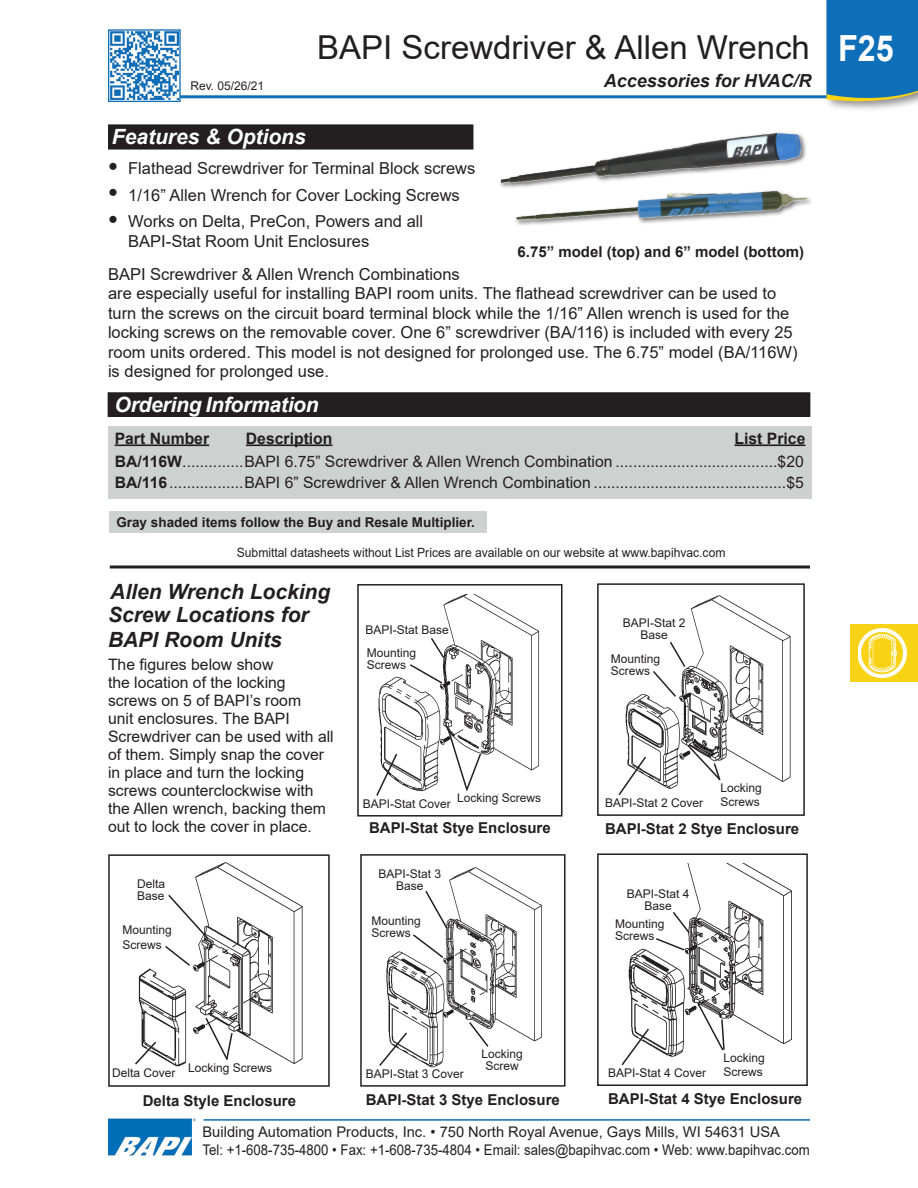
<style>
.page{position:relative;width:918px;height:1188px;background:#fff}
.page>*{position:absolute;margin:0;border:0;box-sizing:border-box;transform-origin:0 0}
.Sub_Section_Title{font:33px "Arial";color:#231f20}
.Subhead{font:italic 700 21px/22.5px "Arial";color:#231f20}
.Bodyhead{font:italic 700 21px "Arial";letter-spacing:-.01em;color:#fff}
.Subhead-2{font:italic 700 21px "Arial";color:#fff}
.t1{font:italic 700 18px "Arial";color:#231f20}
.t2{font:16.5px/19.5px "Arial";color:#231f20}
.t3{font:15.75px/18px "Arial";color:#231f20}
.t4{font:700 15.75px "Arial";color:#231f20}
.Pict_Title{font:700 15px "Arial";color:#231f20}
.t5{font:14.7px/18px "Arial";color:#231f20}
.Body_text{font:700 13.5px "Arial";color:#231f20}
.t6{font:12.75px "Arial";color:#231f20;scale:.95 1}
.Body_text-2{font:12px/12px "Arial";color:#231f20;text-align:center}
.s1{font-weight:700;font-size:36px;color:#fff}
.s2{font-weight:700}
</style>
<div class="page">
<hr style="left:124px;top:95px;width:764px;height:3px;background:#0e6eb8">
<img style="left:110px;top:32px;width:69px;height:68px">
<div style="left:108px;top:29px;width:73px;height:73px;border:1px solid #0e6eb8"></div>
<div style="left:823px;top:0;width:95px;height:112px;background:#231f20;opacity:.5"></div>
<svg style="left:826px;top:0;width:92px;height:106px;background:#2277b4"></svg>
<hr style="left:204px;top:1119px;width:606px;height:2px;background:#0e6eb8">
<img style="left:108px;top:1118px;width:87px;height:38px">
<div style="left:850px;top:625px;width:68px;height:57px;background:#f8d215"></div>
<img style="left:859px;top:629px;width:48px;height:48px">
<div style="left:109px;top:125px;width:364px;height:24px;background:#231f20"></div>
<div style="left:108px;top:124px;width:365px;height:26px;border:2px solid #231f20"></div>
<div style="left:357px;top:584px;width:206px;height:233px;border:2px solid #231f20"></div>
<img style="left:378px;top:594px;width:162px;height:201px">
<svg style="left:408px;top:636px;width:38px;height:49px"></svg>
<svg style="left:376px;top:752px;width:23px;height:44px"></svg>
<svg style="left:446px;top:727px;width:36px;height:65px"></svg>
<img style="left:138px;top:862px;width:165px;height:205px">
<div style="left:108px;top:854px;width:222px;height:233px;border:2px solid #231f20"></div>
<svg style="left:135px;top:1040px;width:23px;height:26px"></svg>
<svg style="left:204px;top:1016px;width:30px;height:46px"></svg>
<div style="left:498px;top:131px;width:316px;height:96px;background:#231f20;opacity:.65"></div>
<img style="left:597px;top:134px;width:172px;height:28px">
<div style="left:597px;top:583px;width:208px;height:233px;border:2px solid #231f20"></div>
<img style="left:625px;top:595px;width:166px;height:194px">
<svg style="left:651px;top:640px;width:36px;height:58px"></svg>
<svg style="left:618px;top:755px;width:30px;height:40px"></svg>
<svg style="left:686px;top:743px;width:36px;height:39px"></svg>
<hr style="left:110px;top:566px;width:700px;height:2px;background:#231f20">
<div style="left:360px;top:854px;width:206px;height:233px;border:2px solid #231f20"></div>
<img style="left:386px;top:867px;width:156px;height:201px">
<svg style="left:411px;top:889px;width:38px;height:70px"></svg>
<svg style="left:379px;top:1031px;width:30px;height:37px"></svg>
<svg style="left:468px;top:1020px;width:22px;height:28px"></svg>
<div style="left:597px;top:853px;width:211px;height:233px;border:2px solid #231f20"></div>
<img style="left:628px;top:863px;width:164px;height:194px">
<svg style="left:654px;top:910px;width:37px;height:42px"></svg>
<svg style="left:621px;top:1027px;width:30px;height:39px"></svg>
<svg style="left:696px;top:1001px;width:30px;height:51px"></svg>
<svg style="left:163px;top:893px;width:47px;height:74px"></svg>
<div style="left:108px;top:393px;width:702px;height:23px;background:#231f20"></div>
<div style="left:108px;top:392px;width:702px;height:25px;border:2px solid #231f20"></div>
<div style="left:108px;top:426px;width:704px;height:73px;background:#cdd2d0"></div>
<hr style="left:115px;top:444px;width:94px;height:2px;background:#231f20">
<hr style="left:246px;top:444px;width:87px;height:2px;background:#231f20">
<hr style="left:735px;top:444px;width:70px;height:2px;background:#231f20">
<div style="left:109px;top:511px;width:377px;height:22px;background:#cdd2d0"></div>
<p class="Body_text-2" style="left:190px;top:80px;width:75px">Rev. 05/26/21</p>
<p class="Sub_Section_Title" style="left:317px;top:24px;width:578px">BAPI Screwdriver &amp; Allen Wrench <span class="s1">F25</span></p>
<p class="t1" style="left:604px;top:69px;width:209px">Accessories for HVAC/R</p>
<p class="Subhead-2" style="left:112px;top:122px;width:195px">Features &amp; Options</p>
<p class="t2" style="left:108px;top:159px;width:369px">● Flathead Screwdriver for Terminal Block screws</p>
<p class="t2" style="left:108px;top:185px;width:353px">● 1/16” Allen Wrench for Cover Locking Screws</p>
<p class="t2" style="left:128px;top:212px;width:296px;text-indent:-20px">● Works on Delta, PreCon, Powers and all<br>BAPI-Stat Room Unit Enclosures</p>
<p class="t2" style="left:108px;top:264px;width:691px">BAPI Screwdriver &amp; Allen Wrench Combinations<br>are especially useful for installing BAPI room units. The flathead screwdriver can be used to turn the screws on the circuit board terminal block while the 1/16” Allen wrench is used for the locking screws on the removable cover. One 6” screwdriver (BA/116) is included with every 25 room units ordered. This model is not designed for prolonged use. The 6.75” model (BA/116W) is designed for prolonged use.</p>
<p class="Pict_Title" style="left:518px;top:241px;width:288px">6.75” model (top) and 6” model (bottom)</p>
<p class="Bodyhead" style="left:115px;top:390px;width:206px">Ordering Information</p>
<p class="t4" style="left:115px;top:427px;width:96px">Part Number</p>
<p class="t4" style="left:246px;top:427px;width:88px">Description</p>
<p class="t4" style="left:735px;top:427px;width:72px">List Price</p>
<p class="t3" style="left:115px;top:453px;width:691px"><span class="s2">BA/116W</span>..............BAPI 6.75” Screwdriver &amp; Allen Wrench Combination .....................................$20</p>
<p class="t3" style="left:115px;top:474px;width:691px"><span class="s2">BA/116</span>.................BAPI 6” Screwdriver &amp; Allen Wrench Combination ............................................$5</p>
<p class="Body_text" style="left:116px;top:513px;width:360px">Gray shaded items follow the Buy and Resale Multiplier.</p>
<p class="t6" style="left:237px;top:544px;width:516px">Submittal datasheets without List Prices are available on our website at www.bapihvac.com</p>
<p class="Subhead" style="left:108px;top:581px;width:224px">Allen Wrench Locking<br>Screw Locations for</p>
<p class="Subhead" style="left:108px;top:629px;width:175px">BAPI Room Units</p>
<p class="t3" style="left:108px;top:656px;width:227px">The figures below show<br>the location of the locking screws on 5 of BAPI’s room<br>unit enclosures. The BAPI<br>Screwdriver can be used with all of them. Simply snap the cover in place and turn the locking screws counterclockwise with the Allen wrench, backing them out to lock the cover in place.</p>
<p class="Body_text-2" style="left:137px;top:878px;width:30px;text-align:left">Delta<br>Base</p>
<p class="Body_text-2" style="left:122px;top:924px;width:51px">Mounting</p>
<p class="Body_text-2" style="left:122px;top:938px;width:41px">Screws</p>
<p class="Body_text-2" style="left:365px;top:624px;width:85px">BAPI-Stat Base</p>
<p class="Body_text-2" style="left:367px;top:646px;width:51px">Mounting</p>
<p class="Body_text-2" style="left:367px;top:658px;width:41px">Screws</p>
<p class="Body_text-2" style="left:457px;top:792px;width:86px">Locking Screws</p>
<p class="Body_text-2" style="left:363px;top:798px;width:90px">BAPI-Stat Cover</p>
<p class="Pict_Title" style="left:369px;top:817px;width:183px">BAPI-Stat Stye Enclosure</p>
<p class="Body_text-2" style="left:379px;top:868px;width:64px">BAPI-Stat 3<br>Base</p>
<p class="Body_text-2" style="left:371px;top:915px;width:51px">Mounting</p>
<p class="Body_text-2" style="left:371px;top:927px;width:41px">Screws</p>
<p class="Body_text-2" style="left:112px;top:1067px;width:65px">Delta Cover</p>
<p class="Body_text-2" style="left:188px;top:1062px;width:86px">Locking Screws</p>
<p class="Body_text-2" style="left:366px;top:1068px;width:100px">BAPI-Stat 3 Cover</p>
<p class="Body_text-2" style="left:481px;top:1048px;width:43px">Locking<br>Screw</p>
<p class="Pict_Title" style="left:143px;top:1090px;width:155px">Delta Style Enclosure</p>
<p class="Pict_Title" style="left:366px;top:1089px;width:196px">BAPI-Stat 3 Stye Enclosure</p>
<p class="Body_text-2" style="left:623px;top:617px;width:64px">BAPI-Stat 2<br>Base</p>
<p class="Body_text-2" style="left:611px;top:652px;width:51px">Mounting</p>
<p class="Body_text-2" style="left:611px;top:664px;width:41px">Screws</p>
<p class="Body_text-2" style="left:605px;top:797px;width:100px">BAPI-Stat 2 Cover</p>
<p class="Body_text-2" style="left:720px;top:781px;width:43px;line-height:13.5px;text-align:left">Locking<br>Screws</p>
<p class="Pict_Title" style="left:605px;top:818px;width:196px">BAPI-Stat 2 Stye Enclosure</p>
<p class="Body_text-2" style="left:627px;top:887px;width:64px">BAPI-Stat 4<br>Base</p>
<p class="Body_text-2" style="left:615px;top:918px;width:51px">Mounting</p>
<p class="Body_text-2" style="left:615px;top:930px;width:41px">Screws</p>
<p class="Body_text-2" style="left:608px;top:1067px;width:100px">BAPI-Stat 4 Cover</p>
<p class="Body_text-2" style="left:723px;top:1051px;width:43px;line-height:13.5px;text-align:left">Locking<br>Screws</p>
<p class="Pict_Title" style="left:608px;top:1088px;width:196px">BAPI-Stat 4 Stye Enclosure</p>
<p class="t5" style="left:202px;top:1123px;width:609px">Building Automation Products, Inc. • 750 North Royal Avenue, Gays Mills, WI 54631 USA<br>Tel: +1-608-735-4800 • Fax: +1-608-735-4804 • Email: sales@bapihvac.com • Web: www.bapihvac.com</p>
</div>
